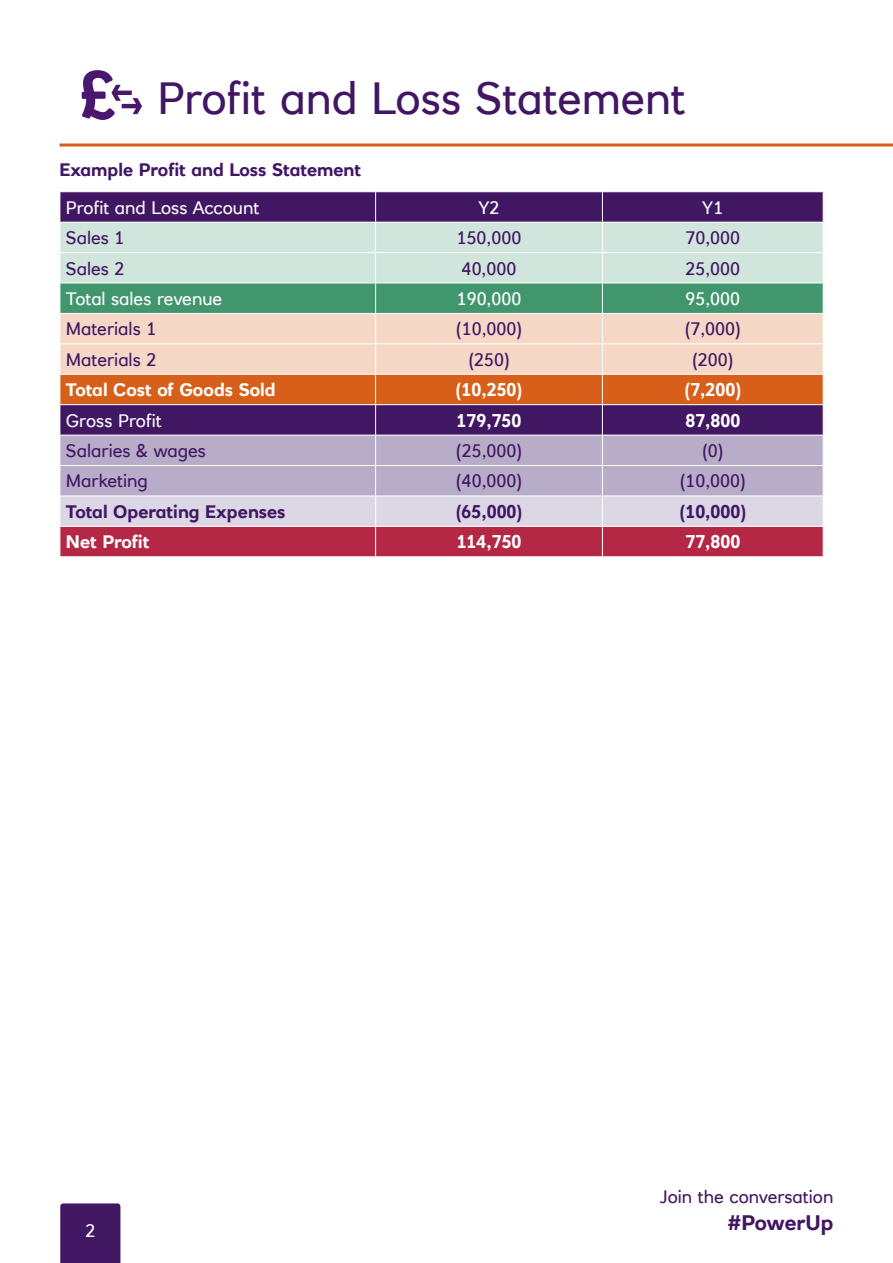
<style>
.page{position:relative;width:893px;height:1263px;background:#fff}
.page>*{position:absolute;margin:0;border:0;box-sizing:border-box;transform-origin:0 0}
.t1{font:45px "RN House Sans";color:#411663}
.t2{font:700 21px "RN House Sans";letter-spacing:-.005em;color:#411663}
.t3{font:18px "RN House Sans";color:#411663}
.t4{font:700 18px "RN House Sans";color:#fff}
.t5{font:700 18px "RN House Sans";color:#411663}
.t6{font:18px "RN House Sans";color:#fff}
</style>
<div class="page">
<div style="left:60px;top:1203px;width:60px;height:60px;background:#411663"></div>
<svg style="left:82px;top:70px;width:60px;height:50px"></svg>
<svg style="left:61px;top:192px;width:762px;height:243px;background:#441a66"></svg>
<div style="left:61px;top:223px;width:762px;height:60px;background:#d0e5db"></div>
<div style="left:61px;top:344px;width:762px;height:30px;background:#f5d7c6"></div>
<div style="left:61px;top:436px;width:762px;height:60px;background:#b8adc8"></div>
<hr style="left:375px;top:192px;width:1px;height:30px;background:#fff">
<hr style="left:602px;top:192px;width:1px;height:30px;background:#fff">
<hr style="left:60px;top:222px;width:316px;height:1px;background:#fff">
<svg style="left:60px;top:223px;width:1px;height:29px"></svg>
<hr style="left:376px;top:222px;width:226px;height:1px;background:#fff">
<svg style="left:375px;top:223px;width:1px;height:29px"></svg>
<hr style="left:602px;top:222px;width:222px;height:1px;background:#fff">
<svg style="left:602px;top:223px;width:1px;height:29px"></svg>
<hr style="left:60px;top:252px;width:316px;height:1px;background:#fff">
<hr style="left:376px;top:252px;width:226px;height:1px;background:#fff">
<hr style="left:375px;top:253px;width:1px;height:30px;background:#fff">
<hr style="left:602px;top:252px;width:222px;height:1px;background:#fff">
<hr style="left:602px;top:253px;width:1px;height:30px;background:#fff">
<svg style="left:60px;top:283px;width:764px;height:60px;background:#9db89c"></svg>
<div style="left:60px;top:375px;width:764px;height:29px;background:#d75f19"></div>
<hr style="left:60px;top:404px;width:316px;height:1px;background:#fff">
<hr style="left:376px;top:404px;width:226px;height:1px;background:#fff">
<hr style="left:375px;top:405px;width:1px;height:30px;background:#fff">
<hr style="left:602px;top:404px;width:222px;height:1px;background:#fff">
<hr style="left:602px;top:405px;width:1px;height:30px;background:#fff">
<hr style="left:375px;top:435px;width:1px;height:30px;background:#fff">
<hr style="left:602px;top:435px;width:1px;height:30px;background:#fff">
<hr style="left:60px;top:465px;width:316px;height:1px;background:#fff">
<hr style="left:376px;top:465px;width:226px;height:1px;background:#fff">
<hr style="left:375px;top:466px;width:1px;height:30px;background:#fff">
<hr style="left:602px;top:465px;width:222px;height:1px;background:#fff">
<hr style="left:602px;top:466px;width:1px;height:30px;background:#fff">
<svg style="left:60px;top:496px;width:764px;height:60px;background:#c98399"></svg>
<hr style="left:60px;top:343px;width:316px;height:1px;background:#fff">
<hr style="left:376px;top:343px;width:226px;height:1px;background:#fff">
<hr style="left:375px;top:344px;width:1px;height:30px;background:#fff">
<hr style="left:602px;top:343px;width:222px;height:1px;background:#fff">
<hr style="left:602px;top:344px;width:1px;height:30px;background:#fff">
<hr style="left:60px;top:374px;width:316px;height:1px;background:#fff">
<hr style="left:376px;top:374px;width:226px;height:1px;background:#fff">
<hr style="left:602px;top:374px;width:222px;height:1px;background:#fff">
<hr style="left:60px;top:144px;width:833px;height:3px;background:#d75f19">
<h1 class="t1" style="left:157px;top:71px;width:530px">Profit and Loss Statement</h1>
<p class="t5" style="left:60px;top:159px;width:303px">Example Profit and Loss Statement</p>
<p class="t6" style="left:66px;top:196px;width:195px">Profit and Loss Account</p>
<p class="t6" style="left:478px;top:196px;width:22px">Y2</p>
<p class="t6" style="left:702px;top:196px;width:22px">Y1</p>
<p class="t3" style="left:66px;top:227px;width:60px">Sales 1</p>
<p class="t3" style="left:457px;top:227px;width:66px">150,000</p>
<p class="t3" style="left:685px;top:227px;width:56px">70,000</p>
<p class="t3" style="left:66px;top:257px;width:60px">Sales 2</p>
<p class="t3" style="left:462px;top:257px;width:56px">40,000</p>
<p class="t3" style="left:685px;top:257px;width:56px">25,000</p>
<p class="t6" style="left:66px;top:287px;width:158px">Total sales revenue</p>
<p class="t6" style="left:457px;top:287px;width:66px">190,000</p>
<p class="t6" style="left:685px;top:287px;width:56px">95,000</p>
<p class="t3" style="left:66px;top:318px;width:92px">Materials 1</p>
<p class="t3" style="left:456px;top:318px;width:68px">(10,000)</p>
<p class="t3" style="left:685px;top:318px;width:58px">(7,000)</p>
<p class="t3" style="left:66px;top:348px;width:92px">Materials 2</p>
<p class="t3" style="left:468px;top:348px;width:43px">(250)</p>
<p class="t3" style="left:692px;top:348px;width:43px">(200)</p>
<p class="t4" style="left:66px;top:379px;width:211px">Total Cost of Goods Sold</p>
<p class="t4" style="left:456px;top:379px;width:68px">(10,250)</p>
<p class="t4" style="left:684px;top:379px;width:58px">(7,200)</p>
<p class="t6" style="left:66px;top:409px;width:97px">Gross Profit</p>
<p class="t4" style="left:457px;top:409px;width:66px">179,750</p>
<p class="t4" style="left:685px;top:409px;width:56px">87,800</p>
<p class="t3" style="left:66px;top:440px;width:141px">Salaries &amp; wages</p>
<p class="t3" style="left:456px;top:440px;width:68px">(25,000)</p>
<p class="t3" style="left:702px;top:440px;width:23px">(0)</p>
<p class="t3" style="left:66px;top:470px;width:84px">Marketing</p>
<p class="t3" style="left:456px;top:470px;width:68px">(40,000)</p>
<p class="t3" style="left:680px;top:470px;width:68px">(10,000)</p>
<p class="t5" style="left:66px;top:500px;width:221px">Total Operating Expenses</p>
<p class="t5" style="left:456px;top:500px;width:68px">(65,000)</p>
<p class="t5" style="left:679px;top:500px;width:68px">(10,000)</p>
<p class="t4" style="left:66px;top:531px;width:85px">Net Profit</p>
<p class="t4" style="left:457px;top:531px;width:66px">114,750</p>
<p class="t4" style="left:685px;top:531px;width:56px">77,800</p>
<p class="t6" style="left:85px;top:1220px;width:11px">2</p>
<p class="t3" style="left:660px;top:1186px;width:175px">Join the conversation</p>
<p class="t2" style="left:727px;top:1209px;width:107px">#PowerUp</p>
</div>
